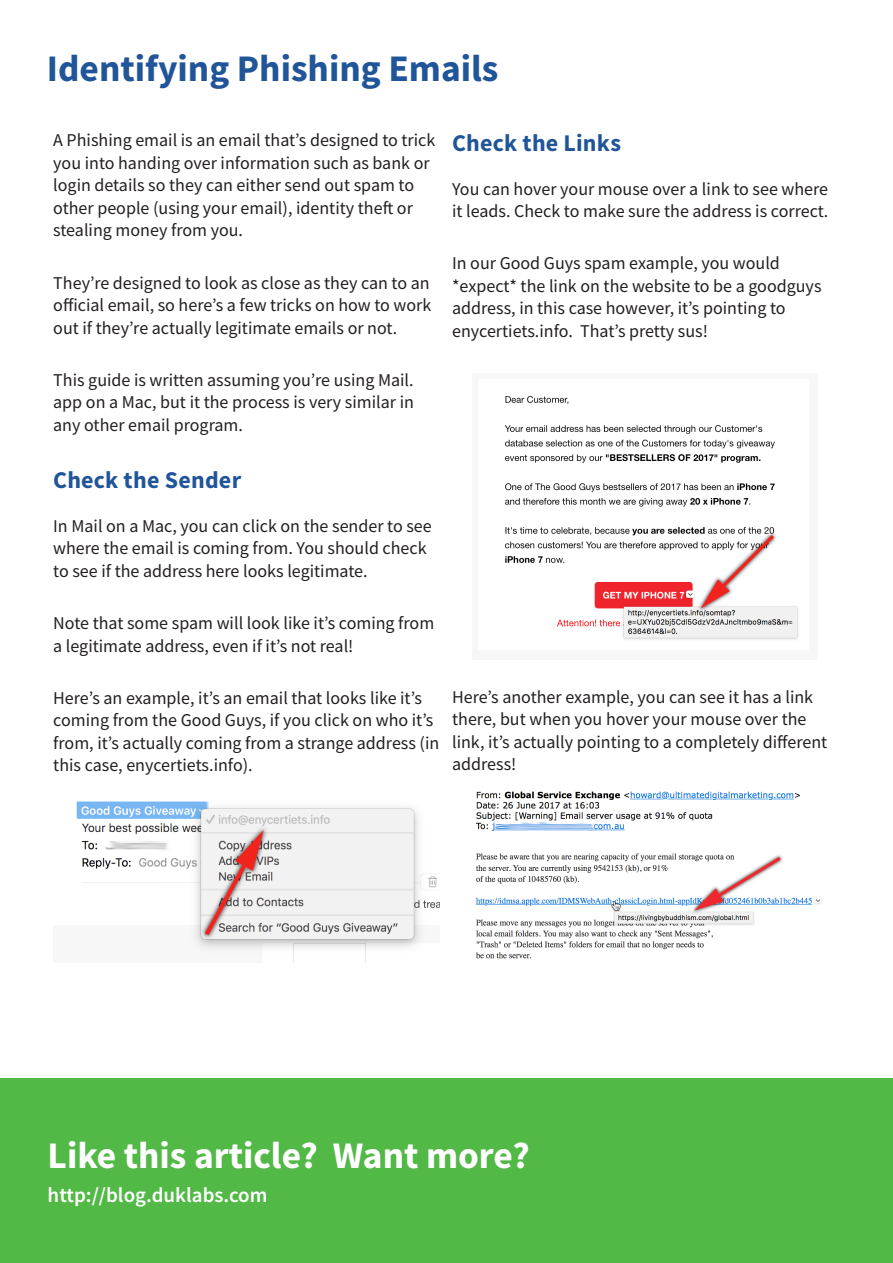
<style>
.page{position:relative;width:893px;height:1263px;background:#fff}
.page>*{position:absolute;margin:0;border:0;box-sizing:border-box;transform-origin:0 0}
._1__Heading{font:700 37.5px "Source Sans Pro";color:#21559a}
.t1{font:700 37.5px "Source Sans Pro";color:#fff}
._2__Subheading{font:700 24px "Source Sans Pro";letter-spacing:.01em;color:#21559a}
.t2{font:600 21px "Source Sans Pro";color:#fff}
.t3{font:18px/22.5px "Source Sans Pro";color:#231f20}
</style>
<div class="page">
<img style="left:76px;top:801px;width:363px;height:161px">
<img style="left:504px;top:395px;width:294px;height:245px">
<img style="left:475px;top:791px;width:347px;height:168px">
<div style="left:0;top:1079px;width:893px;height:184px;background:#52b947"></div>
<p class="_1__Heading" style="left:47px;top:43px;width:453px">Identifying Phishing Emails</p>
<p class="t3" style="left:53px;top:129px;width:384px">A Phishing email is an email that’s designed to trick you into handing over information such as bank or login details so they can either send out spam to other people (using your email), identity theft or stealing money from you.</p>
<p class="t3" style="left:53px;top:271px;width:380px;text-align:justify">They’re designed to look as close as they can to an official email, so here’s a few tricks on how to work out if they’re actually legitimate emails or not.</p>
<p class="t3" style="left:53px;top:369px;width:362px;text-align:justify">This guide is written assuming you’re using Mail. app on a Mac, but it the process is very similar in any other email program.</p>
<p class="_2__Subheading" style="left:53px;top:464px;width:189px">Check the Sender</p>
<p class="t3" style="left:53px;top:514px;width:380px">In Mail on a Mac, you can click on the sender to see where the email is coming from. You should check to see if the address here looks legitimate.</p>
<p class="t3" style="left:53px;top:612px;width:383px">Note that some spam will look like it’s coming from a legitimate address, even if it’s not real!</p>
<p class="t3" style="left:53px;top:686px;width:388px">Here’s an example, it’s an email that looks like it’s coming from the Good Guys, if you click on who it’s from, it’s actually coming from a strange address (in this case, enycertiets.info).</p>
<p class="_2__Subheading" style="left:452px;top:127px;width:170px">Check the Links</p>
<p class="t3" style="left:452px;top:177px;width:378px">You can hover your mouse over a link to see where it leads. Check to make sure the address is correct.</p>
<p class="t3" style="left:452px;top:252px;width:371px">In our Good Guys spam example, you would *expect* the link on the website to be a goodguys address, in this case however, it’s pointing to enycertiets.info. That’s pretty sus!</p>
<p class="t3" style="left:452px;top:685px;width:377px">Here’s another example, you can see it has a link there, but when you hover your mouse over the link, it’s actually pointing to a completely different address!</p>
<h1 class="t1" style="left:48px;top:1130px;width:484px">Like this article? Want more?</h1>
<p class="t2" style="left:48px;top:1181px;width:221px">http://blog.duklabs.com</p>
</div>
